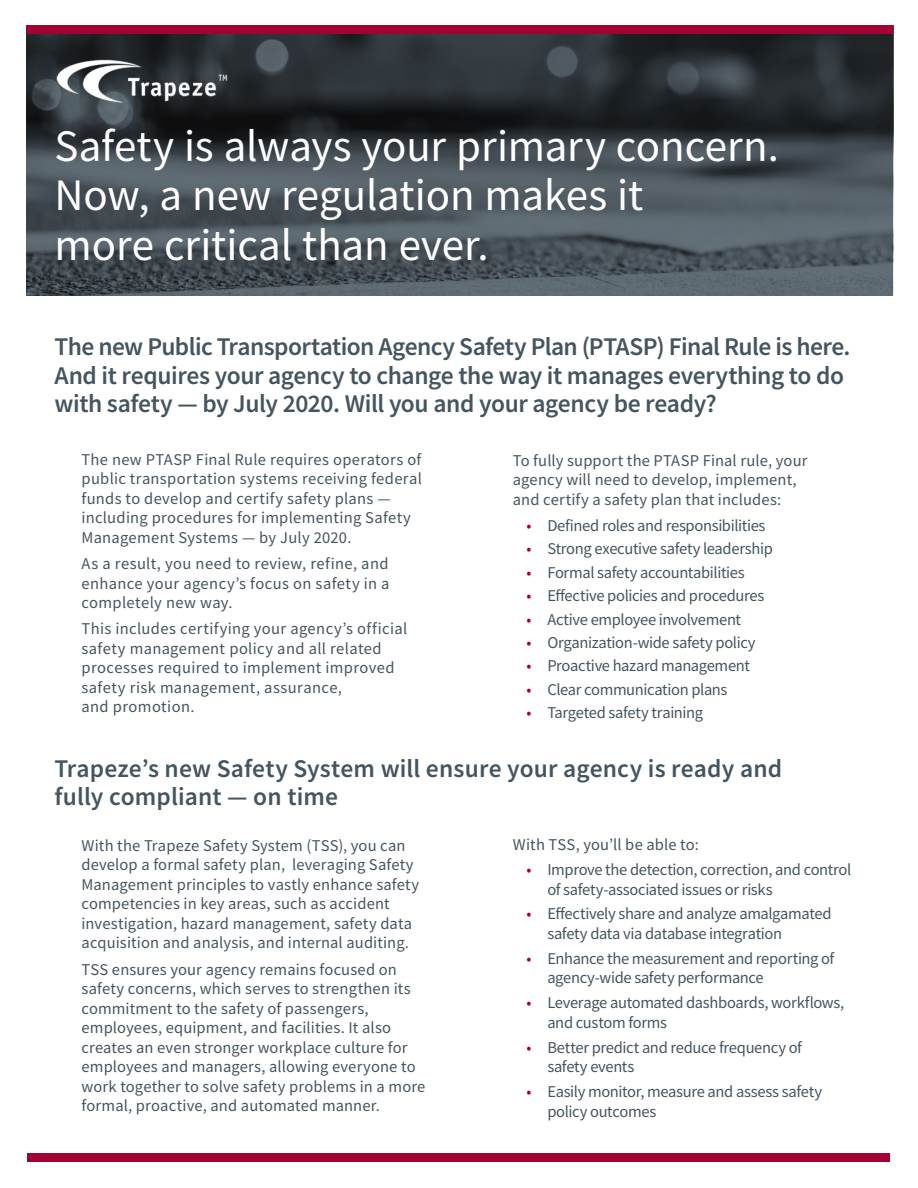
<style>
.page{position:relative;width:918px;height:1188px;background:#fff}
.page>*{position:absolute;margin:0;border:0;box-sizing:border-box;transform-origin:0 0}
.t1{font:45px/49.5px "Source Sans Pro";color:#fff}
.body_head{font:600 25.5px/28.5px "Source Sans Pro";letter-spacing:-.015em;color:#45555f}
.body_head-2{font:600 25.5px/28.5px "Source Sans Pro";letter-spacing:.005em;color:#45555f}
.body{font:16.5px/19.5px "Source Sans Pro";letter-spacing:.005em;color:#45555f}
.body-2{font:16.5px/19.5px "Source Sans Pro";letter-spacing:-.02em;color:#45555f}
.body-3{font:16.5px/19.5px "Source Sans Pro";letter-spacing:-.025em;color:#45555f}
.body-4{font:16.5px/19.5px "Source Sans Pro";letter-spacing:.025em;color:#45555f}
.s1{color:#a40133}
</style>
<div class="page">
<svg style="left:26px;top:34px;width:867px;height:262px;background:#3e464c"></svg>
<img style="left:49px;top:50px;width:190px;height:62px">
<div style="left:26px;top:25px;width:867px;height:9px;background:#a40133"></div>
<div style="left:28px;top:1153px;width:862px;height:9px;background:#a40133"></div>
<p class="t1" style="left:55px;top:121px;width:726px">Safety is always your primary concern.<br>Now, a new regulation makes it<br>more critical than ever.</p>
<p class="body_head" style="left:55px;top:332px;width:798px">The new Public Transportation Agency Safety Plan (PTASP) Final Rule is here.<br>And it requires your agency to change the way it manages everything to do with safety — by July 2020. Will you and your agency be ready?</p>
<p class="body" style="left:82px;top:449px;width:342px">The new PTASP Final Rule requires operators of public transportation systems receiving federal funds to develop and certify safety plans — including procedures for implementing Safety Management Systems — by July 2020.</p>
<p class="body" style="left:82px;top:554px;width:310px;text-align:justify">As a result, you need to review, refine, and enhance your agency’s focus on safety in a completely new way.</p>
<p class="body-4" style="left:82px;top:619px;width:327px">This includes certifying your agency’s official safety management policy and all related processes required to implement improved safety risk management, assurance,<br>and promotion.</p>
<p class="body" style="left:513px;top:450px;width:296px">To fully support the PTASP Final rule, your agency will need to develop, implement, and certify a safety plan that includes:</p>
<p class="body-2" style="left:526px;top:516px;width:241px"><span class="s1">•</span> Defined roles and responsibilities</p>
<p class="body-2" style="left:526px;top:539px;width:248px"><span class="s1">•</span> Strong executive safety leadership</p>
<p class="body-3" style="left:526px;top:562px;width:220px"><span class="s1">•</span> Formal safety accountabilities</p>
<p class="body-2" style="left:526px;top:586px;width:239px"><span class="s1">•</span> Effective policies and procedures</p>
<p class="body-2" style="left:526px;top:609px;width:216px"><span class="s1">•</span> Active employee involvement</p>
<p class="body-2" style="left:526px;top:633px;width:231px"><span class="s1">•</span> Organization-wide safety policy</p>
<p class="body-2" style="left:526px;top:656px;width:225px"><span class="s1">•</span> Proactive hazard management</p>
<p class="body-3" style="left:526px;top:679px;width:203px"><span class="s1">•</span> Clear communication plans</p>
<p class="body-3" style="left:526px;top:703px;width:178px"><span class="s1">•</span> Targeted safety training</p>
<p class="body_head-2" style="left:55px;top:754px;width:729px">Trapeze’s new Safety System will ensure your agency is ready and fully compliant — on time</p>
<p class="body" style="left:82px;top:836px;width:339px">With the Trapeze Safety System (TSS), you can develop a formal safety plan, leveraging Safety Management principles to vastly enhance safety competencies in key areas, such as accident investigation, hazard management, safety data acquisition and analysis, and internal auditing.</p>
<p class="body" style="left:82px;top:959px;width:345px">TSS ensures your agency remains focused on safety concerns, which serves to strengthen its commitment to the safety of passengers, employees, equipment, and facilities. It also creates an even stronger workplace culture for employees and managers, allowing everyone to work together to solve safety problems in a more formal, proactive, and automated manner.</p>
<p class="body" style="left:513px;top:835px;width:187px">With TSS, you’ll be able to:</p>
<p class="body-2" style="left:547px;top:860px;width:305px;text-indent:-21px"><span class="s1">•</span> Improve the detection, correction, and control of safety-associated issues or risks</p>
<p class="body-3" style="left:547px;top:904px;width:286px;text-indent:-21px"><span class="s1">•</span> Effectively share and analyze amalgamated safety data via database integration</p>
<p class="body-2" style="left:547px;top:949px;width:289px;text-indent:-21px"><span class="s1">•</span> Enhance the measurement and reporting of agency-wide safety performance</p>
<p class="body-3" style="left:547px;top:993px;width:298px;text-indent:-21px"><span class="s1">•</span> Leverage automated dashboards, workflows, and custom forms</p>
<p class="body-2" style="left:547px;top:1037px;width:256px;text-indent:-21px"><span class="s1">•</span> Better predict and reduce frequency of safety events</p>
<p class="body-2" style="left:547px;top:1082px;width:276px;text-indent:-21px"><span class="s1">•</span> Easily monitor, measure and assess safety policy outcomes</p>
</div>
